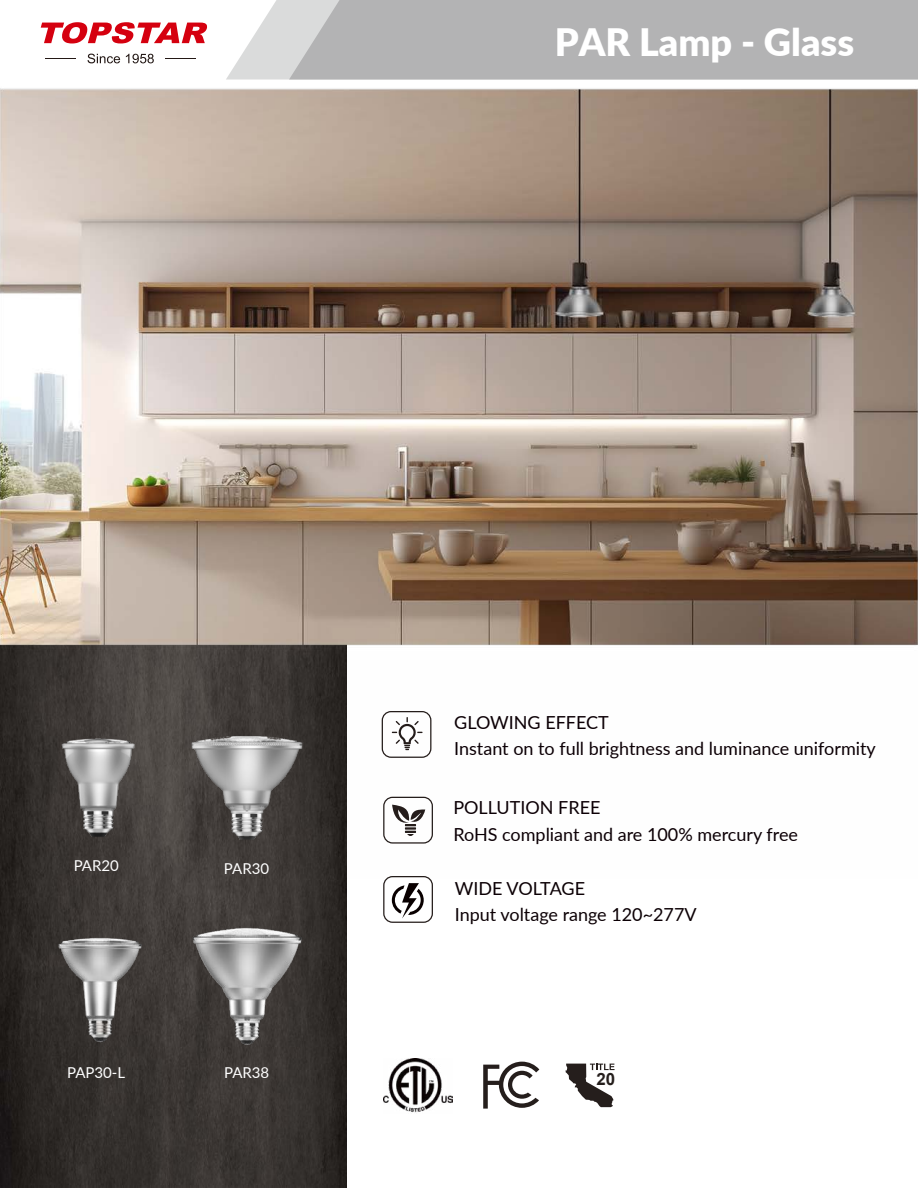
<style>
.page{position:relative;width:918px;height:1188px;background:#fff}
.page>*{position:absolute;margin:0;border:0;box-sizing:border-box;transform-origin:0 0}
.t1{font:900 37.8px "Lato";color:#fff}
.t2{font:18px/26.2px "Lato";color:#0c0005}
.t3{font:700 16.95px "Arial";color:#251e1c}
.t4{font:15px "Lato";color:#fff}
</style>
<div class="page">
<svg style="left:226px;top:0;width:63px;height:80px;fill:#dadbdb"></svg>
<div style="left:289px;top:0;width:629px;height:80px;background:#b3b3b4"></div>
<svg style="left:41px;top:22px;width:166px;height:21px"></svg>
<hr style="left:45px;top:59px;width:31px;height:1px;background:#231815">
<hr style="left:165px;top:59px;width:31px;height:1px;background:#231815">
<svg style="left:88px;top:54px;width:32px;height:9px"></svg>
<svg style="left:126px;top:54px;width:28px;height:9px"></svg>
<img style="left:0;top:878px;width:346px;height:310px">
<img style="left:0;top:88px;width:918px;height:790px">
<svg style="left:483px;top:1062px;width:56px;height:47px"></svg>
<img style="left:383px;top:1059px;width:70px;height:54px">
<svg style="left:565px;top:1064px;width:50px;height:43px"></svg>
<img style="left:50px;top:928px;width:93px;height:127px">
<img style="left:186px;top:921px;width:122px;height:142px">
<img style="left:189px;top:728px;width:116px;height:115px">
<img style="left:56px;top:729px;width:81px;height:113px">
<svg style="left:383px;top:797px;width:50px;height:47px"></svg>
<svg style="left:382px;top:711px;width:49px;height:47px"></svg>
<svg style="left:383px;top:876px;width:50px;height:47px"></svg>
<h1 class="t1" style="left:555px;top:14px;width:301px">PAR Lamp - Glass</h1>
<p class="t4" style="left:74px;top:854px;width:47px">PAR20</p>
<p class="t4" style="left:224px;top:858px;width:47px">PAR30</p>
<p class="t4" style="left:67px;top:1062px;width:60px">PAP30-L</p>
<p class="t4" style="left:224px;top:1062px;width:47px">PAR38</p>
<p class="t2" style="left:454px;top:709px;width:423px">GLOWING EFFECT<br>Instant on to full brightness and luminance uniformity</p>
<p class="t2" style="left:453px;top:794px;width:346px">POLLUTION FREE<br>RoHS compliant and are 100% mercury free</p>
<p class="t2" style="left:455px;top:875px;width:243px">WIDE VOLTAGE<br>Input voltage range 120~277V</p>
<p class="t3" style="left:597px;top:1067px;width:20px">20</p>
</div>
